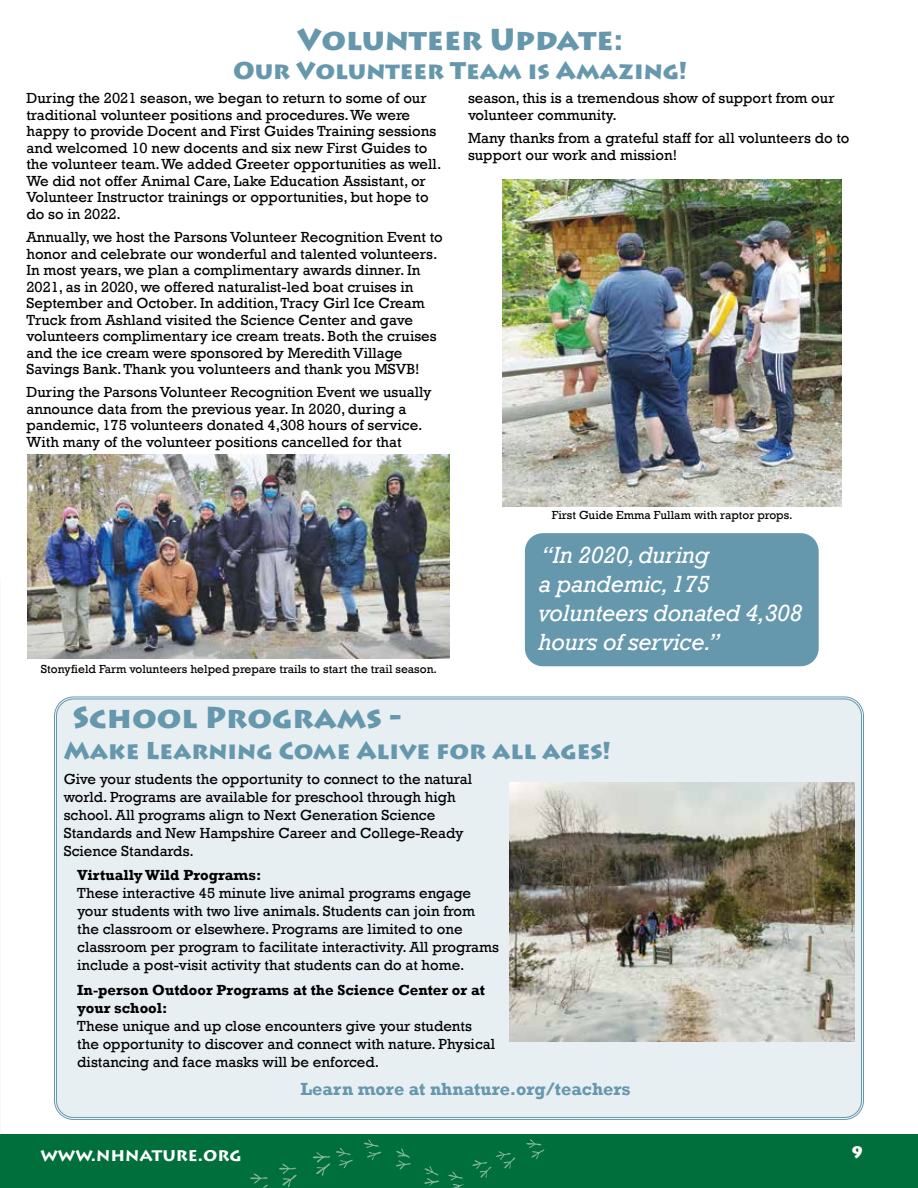
<style>
.page{position:relative;width:918px;height:1188px;background:#fff}
.page>*{position:absolute;margin:0;border:0;box-sizing:border-box;transform-origin:0 0}
.t1{font:900 30px "Lithos Pro";color:#6698ad}
.t2{font:italic 24px/28.8px "Rockwell";letter-spacing:-.01em;color:#fff}
.t3{font:900 24px "Lithos Pro";color:#6698ad}
.t4{font:700 18px "Rockwell";color:#6698ad}
.t5{font:700 18px "Lithos Pro";color:#fff}
.t6{font:900 16.5px "Lithos Pro";color:#fff}
.t7{font:15px/16.5px "Rockwell";color:#000}
.t8{font:700 15px/18px "Rockwell";color:#000}
.t9{font:12px "Rockwell";color:#000}
</style>
<div class="page">
<div style="left:0;top:1134px;width:918px;height:54px;background:#006f3b"></div>
<svg style="left:526px;top:1139px;width:19px;height:20px"></svg>
<svg style="left:448px;top:1151px;width:68px;height:37px"></svg>
<svg style="left:424px;top:1166px;width:15px;height:20px"></svg>
<svg style="left:396px;top:1148px;width:15px;height:22px"></svg>
<svg style="left:364px;top:1139px;width:17px;height:21px"></svg>
<svg style="left:313px;top:1148px;width:40px;height:28px"></svg>
<svg style="left:250px;top:1173px;width:18px;height:15px"></svg>
<svg style="left:279px;top:1163px;width:18px;height:24px"></svg>
<div style="left:56px;top:698px;width:806px;height:420px;background:#e8eff3;border-radius:18px"></div>
<div style="left:525px;top:533px;width:294px;height:133px;background:#6698ad;border-radius:18px"></div>
<img style="left:509px;top:783px;width:345px;height:259px">
<img style="left:502px;top:180px;width:339px;height:327px">
<img style="left:27px;top:455px;width:423px;height:203px">
<h1 class="t1" style="left:297px;top:21px;width:327px">Volunteer Update:</h1>
<h2 class="t3" style="left:233px;top:56px;width:456px">Our Volunteer Team is Amazing!</h2>
<p class="t7" style="left:26px;top:90px;width:416px">During the 2021 season, we began to return to some of our traditional volunteer positions and procedures. We were happy to provide Docent and First Guides Training sessions and welcomed 10 new docents and six new First Guides to the volunteer team. We added Greeter opportunities as well.<br>We did not offer Animal Care, Lake Education Assistant, or Volunteer Instructor trainings or opportunities, but hope to do so in 2022.</p>
<p class="t7" style="left:26px;top:229px;width:418px">Annually, we host the Parsons Volunteer Recognition Event to honor and celebrate our wonderful and talented volunteers.<br>In most years, we plan a complimentary awards dinner. In 2021, as in 2020, we offered naturalist-led boat cruises in September and October. In addition, Tracy Girl Ice Cream Truck from Ashland visited the Science Center and gave volunteers complimentary ice cream treats. Both the cruises and the ice cream were sponsored by Meredith Village Savings Bank. Thank you volunteers and thank you MSVB!</p>
<p class="t7" style="left:26px;top:384px;width:407px">During the Parsons Volunteer Recognition Event we usually announce data from the previous year. In 2020, during a pandemic, 175 volunteers donated 4,308 hours of service.<br>With many of the volunteer positions cancelled for that</p>
<p class="t9" style="left:41px;top:662px;width:398px">Stonyfield Farm volunteers helped prepare trails to start the trail season.</p>
<p class="t7" style="left:468px;top:90px;width:368px">season, this is a tremendous show of support from our volunteer community.</p>
<p class="t7" style="left:468px;top:130px;width:383px">Many thanks from a grateful staff for all volunteers do to support our work and mission!</p>
<p class="t9" style="left:552px;top:508px;width:243px">First Guide Emma Fullam with raptor props.</p>
<h2 class="t2" style="left:538px;top:541px;width:266px">“In 2020, during<br>a pandemic, 175 volunteers donated 4,308 hours of service.”</h2>
<h1 class="t1" style="left:73px;top:699px;width:331px">School Programs -</h1>
<h2 class="t3" style="left:64px;top:735px;width:548px">Make Learning Come Alive for all ages!</h2>
<p class="t7" style="left:64px;top:770px;width:410px;line-height:18px">Give your students the opportunity to connect to the natural world. Programs are available for preschool through high school. All programs align to Next Generation Science Standards and New Hampshire Career and College-Ready Science Standards.</p>
<p class="t8" style="left:77px;top:866px;width:186px">Virtually Wild Programs:</p>
<p class="t7" style="left:77px;top:884px;width:423px;line-height:18px">These interactive 45 minute live animal programs engage your students with two live animals. Students can join from the classroom or elsewhere. Programs are limited to one classroom per program to facilitate interactivity. All programs include a post-visit activity that students can do at home.</p>
<p class="t8" style="left:77px;top:981px;width:409px">In-person Outdoor Programs at the Science Center or at your school:</p>
<p class="t7" style="left:77px;top:1017px;width:419px;line-height:18px">These unique and up close encounters give your students the opportunity to discover and connect with nature. Physical distancing and face masks will be enforced.</p>
<p class="t4" style="left:301px;top:1078px;width:332px">Learn more at nhnature.org/teachers</p>
<p class="t5" style="left:40px;top:1144px;width:202px">WWW.NHNATURE.ORG</p>
<p class="t6" style="left:851px;top:1142px;width:15px">9</p>
</div>
